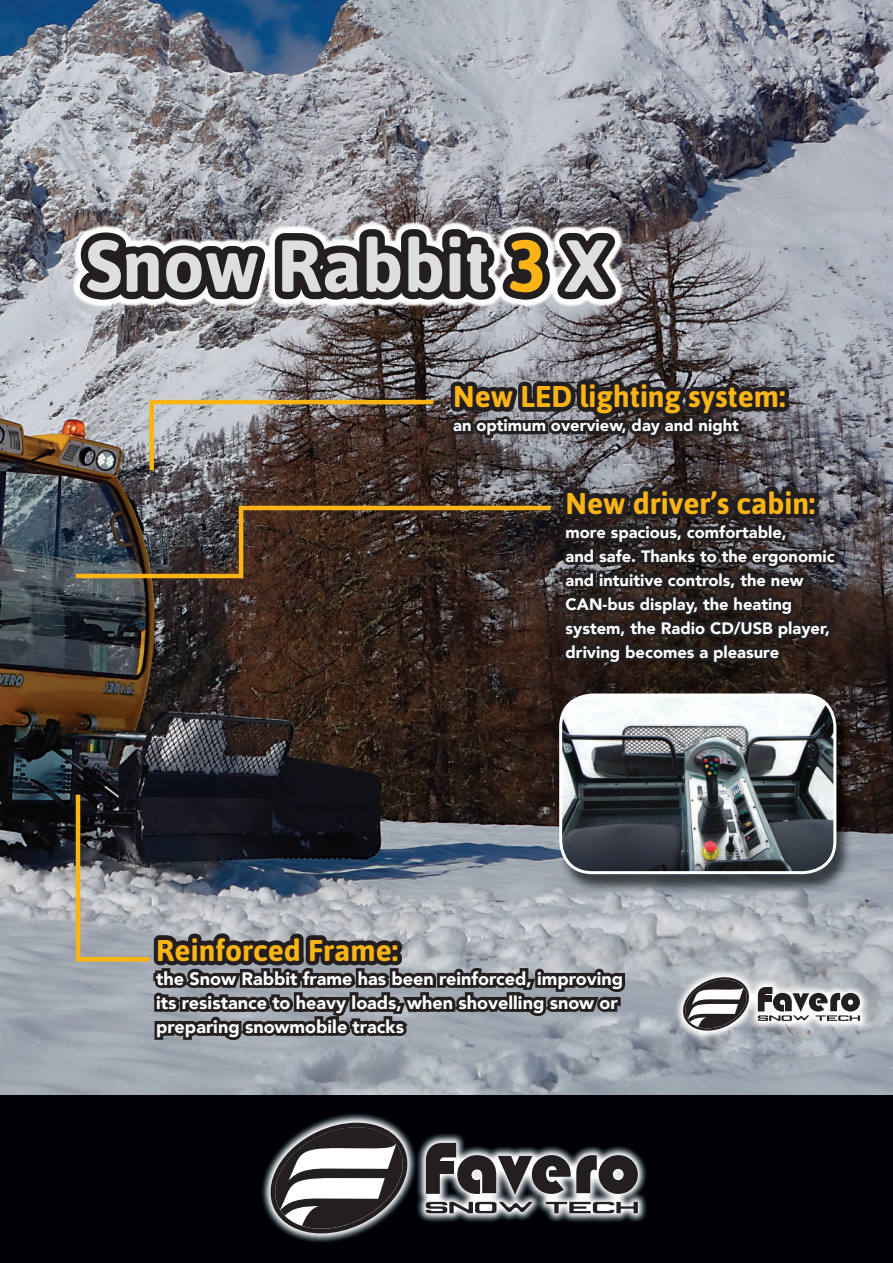
<style>
.page{position:relative;width:893px;height:1263px;background:#fff}
.page>*{position:absolute;margin:0;border:0;box-sizing:border-box;transform-origin:0 0}
.t1{font:700 73.35px "Asap";color:#dddee0}
.t2{font:700 30px "Asap";color:#fbb416}
.t3{font:900 18px/24px "Avenir";color:#fff}
.t4{font:900 16.5px/24px "Avenir";color:#fff}
.s1{color:#fbb416}
</style>
<div class="page">
<img style="left:0;top:0;width:893px;height:1095px">
<img style="left:558px;top:696px;width:294px;height:197px">
<img style="left:561px;top:695px;width:274px;height:178px">
<div style="left:559px;top:693px;width:277px;height:181px;border:3px solid #fff;border-radius:32px"></div>
<img style="left:673px;top:967px;width:197px;height:74px">
<svg style="left:681px;top:976px;width:69px;height:56px"></svg>
<svg style="left:758px;top:987px;width:102px;height:34px"></svg>
<svg style="left:67px;top:209px;width:556px;height:128px;background:#6d696c"></svg>
<div style="left:0;top:1095px;width:893px;height:168px;background:#000004"></div>
<img style="left:261px;top:1113px;width:386px;height:130px">
<svg style="left:267px;top:1120px;width:143px;height:116px;background:#666567"></svg>
<svg style="left:426px;top:1143px;width:212px;height:51px;background:#555557"></svg>
<div style="left:429px;top:1161px;width:24px;height:13px;background:#231f20"></div>
<svg style="left:426px;top:1202px;width:106px;height:11px"></svg>
<svg style="left:546px;top:1202px;width:92px;height:11px"></svg>
<svg style="left:73px;top:790px;width:557px;height:284px;background:#6f7279"></svg>
<svg style="left:71px;top:361px;width:772px;height:330px;background:#4b423f"></svg>
<h1 class="t1" style="left:85px;top:223px;width:525px">Snow Rabbit <span class="s1">3</span> X</h1>
<h2 class="t2" style="left:453px;top:379px;width:334px">New LED lighting system:</h2>
<p class="t4" style="left:453px;top:413px;width:287px">an optimum overview, day and night</p>
<h2 class="t2" style="left:566px;top:485px;width:251px">New driver’s cabin:</h2>
<p class="t4" style="left:566px;top:519px;width:271px">more spacious, comfortable,<br>and safe. Thanks to the ergonomic and intuitive controls, the new<br>CAN-bus display, the heating system, the Radio CD/USB player, driving becomes a pleasure</p>
<h2 class="t2" style="left:156px;top:933px;width:243px">Reinforced Frame:</h2>
<p class="t3" style="left:156px;top:966px;width:468px">the Snow Rabbit frame has been reinforced, improving its resistance to heavy loads, when shovelling snow or preparing snowmobile tracks</p>
</div>
